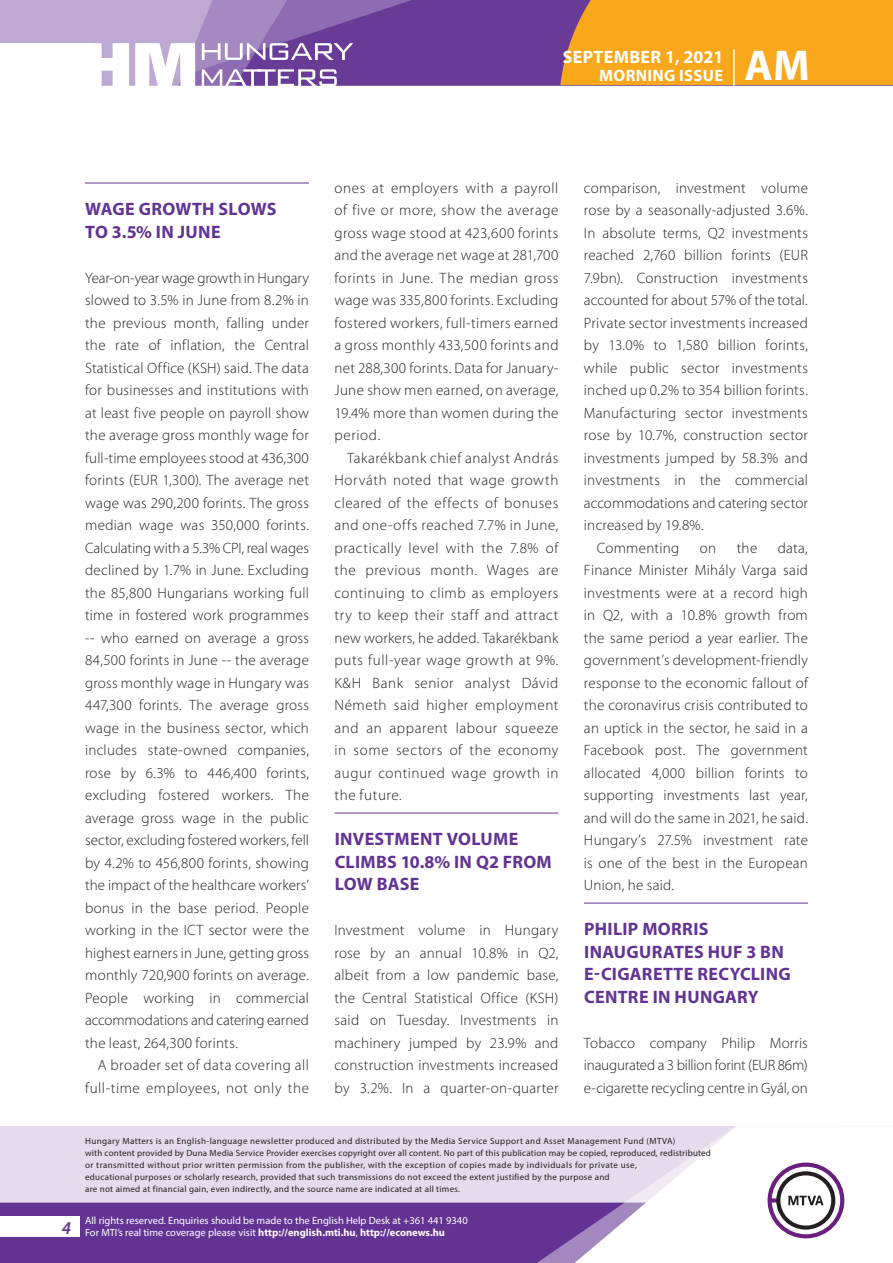
<style>
.page{position:relative;width:893px;height:1263px;background:#fff}
.page>*{position:absolute;margin:0;border:0;box-sizing:border-box;transform-origin:0 0}
.t1{font:700 43.35px "Myriad Pro";color:#fff}
._01_cimsor{font:700 18px/22.5px "Myriad Pro";letter-spacing:.015em;color:#623393}
.t2{font:700 18px "Myriad Pro";letter-spacing:.02em;color:#fff}
.t3{font:italic 600 18px "Myriad Pro";color:#623393}
.t4{font:700 16.5px "Myriad Pro";letter-spacing:.02em;color:#fff}
._03_kenyer_szöveg-1{font:300 15px/22.5px "Myriad Pro";letter-spacing:.005em;color:#231f20;text-align:justify}
._03_kenyer_szöveg-2{font:300 15px/22.5px "Myriad Pro";letter-spacing:.03em;color:#231f20;text-align:justify}
.t5{font:10.5px/12px "Myriad Pro";color:#fff}
.t6{font:9px/12px "Myriad Pro";letter-spacing:.03em;color:#231f20}
.s1{font-weight:700}
</style>
<div class="page">
<div style="left:0;top:1126px;width:893px;height:137px;background:#e4dcec"></div>
<div style="left:0;top:1202px;width:506px;height:61px;background:#623393"></div>
<svg style="left:506px;top:1202px;width:69px;height:61px;background:#6b3e99"></svg>
<svg style="left:575px;top:1126px;width:318px;height:137px"></svg>
<div style="left:0;top:1216px;width:79px;height:20px;background:#fff"></div>
<div style="left:0;top:0;width:893px;height:85px;background:#683b97"></div>
<div style="left:560px;top:0;width:333px;height:85px;background:#f9a71b"></div>
<hr style="left:733px;top:49px;width:2px;height:37px;background:#fff">
<svg style="left:0;top:0;width:479px;height:86px"></svg>
<hr style="left:85px;top:183px;width:224px;height:1px;background:#623393">
<hr style="left:334px;top:813px;width:224px;height:1px;background:#623393">
<hr style="left:584px;top:903px;width:224px;height:1px;background:#623393">
<p class="t2" style="left:563px;top:45px;width:162px">September 1, 2021</p>
<p class="t4" style="left:599px;top:65px;width:124px">MORNING ISSUE</p>
<h1 class="t1" style="left:745px;top:37px;width:67px">AM</h1>
<p class="_01_cimsor" style="left:85px;top:197px;width:193px">WAGE GROWTH SLOWS<br>TO 3.5% IN JUNE</p>
<p class="_03_kenyer_szöveg-1" style="left:85px;top:266px;width:225px">Year-on-year wage growth in Hungary slowed to 3.5% in June from 8.2% in the previous month, falling under the rate of inflation, the Central Statistical Office (KSH) said. The data for businesses and institutions with at least five people on payroll show the average gross monthly wage for full-time employees stood at 436,300 forints (EUR 1,300). The average net wage was 290,200 forints. The gross median wage was 350,000 forints.<br>Calculating with a 5.3% CPI, real wages declined by 1.7% in June. Excluding the 85,800 Hungarians working full time in fostered work programmes -- who earned on average a gross 84,500 forints in June -- the average gross monthly wage in Hungary was 447,300 forints. The average gross wage in the business sector, which includes state-owned companies, rose by 6.3% to 446,400 forints, excluding fostered workers. The average gross wage in the public sector, excluding fostered workers, fell by 4.2% to 456,800 forints, showing the impact of the healthcare workers’ bonus in the base period. People working in the ICT sector were the highest earners in June, getting gross monthly 720,900 forints on average.<br>People working in commercial accommodations and catering earned the least, 264,300 forints.</p>
<p class="_03_kenyer_szöveg-2" style="left:85px;top:1054px;width:225px;text-align:right">A broader set of data covering all full-time employees, not only the</p>
<p class="_03_kenyer_szöveg-2" style="left:334px;top:176px;width:225px">ones at employers with a payroll of five or more, show the average gross wage stood at 423,600 forints and the average net wage at 281,700 forints in June. The median gross wage was 335,800 forints. Excluding fostered workers, full-timers earned a gross monthly 433,500 forints and net 288,300 forints. Data for January-June show men earned, on average, 19.4% more than women during the period.</p>
<p class="_03_kenyer_szöveg-2" style="left:334px;top:446px;width:225px;text-indent:13px">Takarékbank chief analyst András Horváth noted that wage growth cleared of the effects of bonuses and one-offs reached 7.7% in June, practically level with the 7.8% of the previous month. Wages are continuing to climb as employers try to keep their staff and attract new workers, he added. Takarékbank puts full-year wage growth at 9%.<br>K&amp;H Bank senior analyst Dávid Németh said higher employment and an apparent labour squeeze in some sectors of the economy augur continued wage growth in the future.</p>
<p class="_01_cimsor" style="left:335px;top:827px;width:63px">INVESTME</p>
<p class="_01_cimsor" style="left:335px;top:827px;width:217px;text-indent:86px">NT VOLUME<br>CLIMBS 10.8% IN Q2 FROM<br>LOW BASE</p>
<p class="_03_kenyer_szöveg-1" style="left:334px;top:919px;width:225px">Investment volume in Hungary rose by an annual 10.8% in Q2, albeit from a low pandemic base, the Central Statistical Office (KSH) said on Tuesday. Investments in machinery jumped by 23.9% and construction investments increased by 3.2%. In a quarter-on-quarter</p>
<p class="_03_kenyer_szöveg-1" style="left:584px;top:176px;width:225px">comparison, investment volume rose by a seasonally-adjusted 3.6%.<br>In absolute terms, Q2 investments reached 2,760 billion forints (EUR 7.9bn). Construction investments accounted for about 57% of the total.<br>Private sector investments increased by 13.0% to 1,580 billion forints, while public sector investments inched up 0.2% to 354 billion forints.<br>Manufacturing sector investments rose by 10.7%, construction sector investments jumped by 58.3% and investments in the commercial accommodations and catering sector increased by 19.8%.</p>
<p class="_03_kenyer_szöveg-2" style="left:597px;top:536px;width:84px">Commenting</p>
<p class="_03_kenyer_szöveg-2" style="left:700px;top:536px;width:18px">on</p>
<p class="_03_kenyer_szöveg-2" style="left:737px;top:536px;width:22px">the</p>
<p class="_03_kenyer_szöveg-2" style="left:584px;top:536px;width:225px;text-indent:194px">data, Finance Minister Mihály Varga said investments were at a record high in Q2, with a 10.8% growth from the same period a year earlier. The government’s development-friendly response to the economic fallout of the coronavirus crisis contributed to an uptick in the sector, he said in a Facebook post. The government allocated 4,000 billion forints to supporting investments last year, and will do the same in 2021, he said.<br>Hungary’s 27.5% investment rate is one of the best in the European Union, he said.</p>
<p class="_01_cimsor" style="left:584px;top:917px;width:201px">PHILIP MORRIS<br>INAUGURATES HUF 3 BN<br>E-CIGARETTE</p>
<p class="_01_cimsor" style="left:697px;top:962px;width:95px">RECYCLING</p>
<p class="_01_cimsor" style="left:584px;top:985px;width:45px">CENTRE</p>
<p class="_01_cimsor" style="left:653px;top:985px;width:108px">IN HUNGARY</p>
<p class="_03_kenyer_szöveg-1" style="left:584px;top:1031px;width:225px">Tobacco company Philip Morris inaugurated a 3 billion forint (EUR 86m) e-cigarette recycling centre in Gyál, on</p>
<p class="t3" style="left:62px;top:1217px;width:11px">4</p>
<p class="t6" style="left:85px;top:1134px;width:627px">Hungary Matters is an English-language newsletter produced and distributed by the Media Service Support and Asset Management Fund (MTVA)<br>with content provided by Duna Media Service Provider exercises copyright over all content. No part of this publication may be copied, reproduced, redistributed or transmitted without prior written permission from the publisher, with the exception of copies made by individuals for private use,<br>educational purposes or scholarly research, provided that such transmissions do not exceed the extent justified by the purpose and<br>are not aimed at financial gain, even indirectly, and the source name are indicated at all times.</p>
<p class="t5" style="left:85px;top:1214px;width:384px">All rights reserved. Enquiries should be made to the English Help Desk at +361 441 9340<br>For MTI’s real time coverage please visit <span class="s1">http://english.mti.hu</span>, <span class="s1">http://econews.hu</span></p>
</div>
